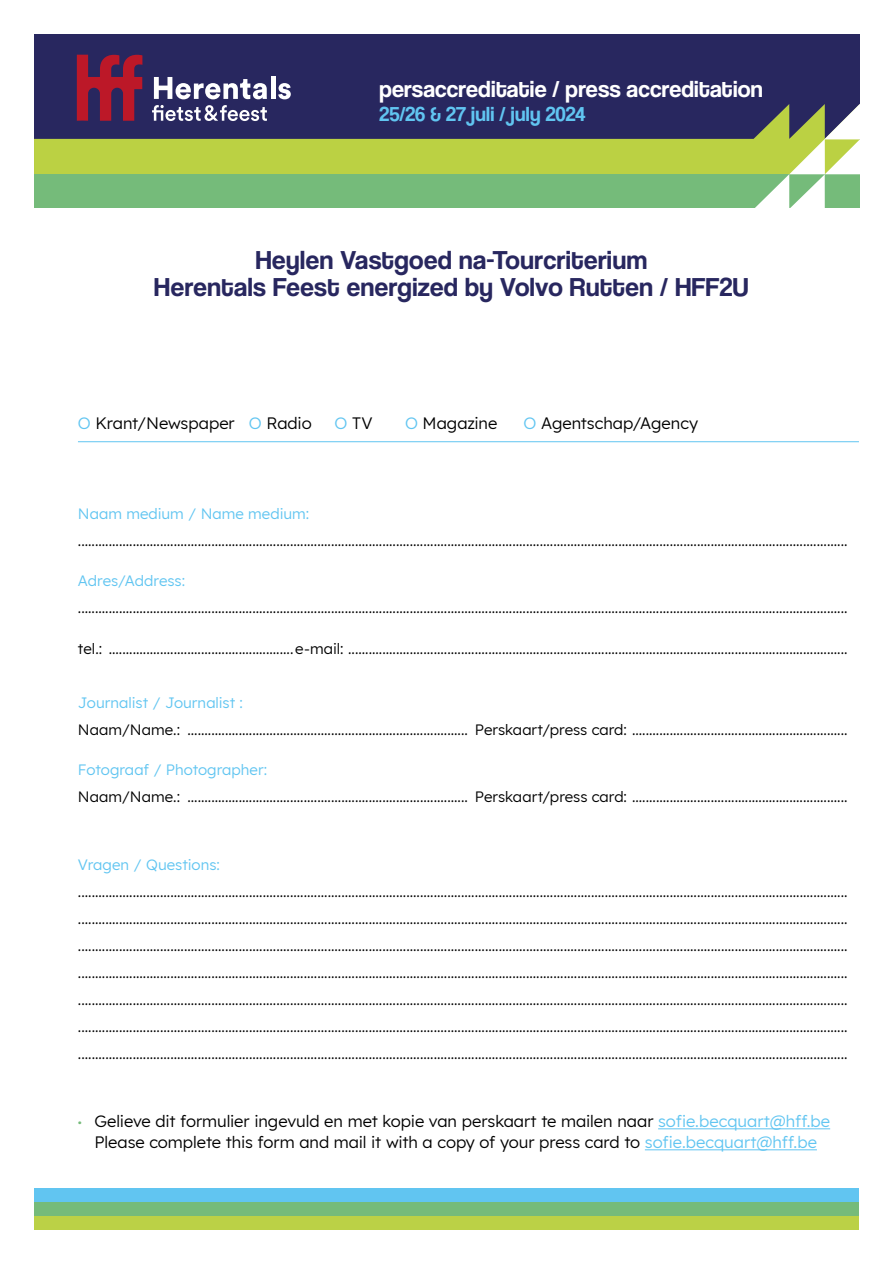
<style>
.page{position:relative;width:893px;height:1263px;background:#fff}
.page>*{position:absolute;margin:0;border:0;box-sizing:border-box;transform-origin:0 0}
.t1{font:27px/27px "Coolvetica Rg";letter-spacing:.015em;color:#28275f;text-align:center}
.t2{font:24px "Coolvetica Rg";letter-spacing:.005em;color:#fff}
.t3{font:21px "Coolvetica Rg";letter-spacing:.005em;color:#61c5f1}
.t4{font:300 16.5px/21px "Lexend Deca";letter-spacing:-.005em;color:#000;text-align:center}
.t5{font:300 15px/27px "Lexend Deca";color:#000;text-align:justify}
.t6{font:300 15px "Lexend Deca";color:#61c5f1}
.s1{color:#61c5f1}
.s2{font-size:12px;color:#75bb7a}
</style>
<div class="page">
<div style="left:35px;top:1188px;width:824px;height:14px;background:#61c5f1"></div>
<div style="left:35px;top:1202px;width:824px;height:14px;background:#75bb7a"></div>
<div style="left:35px;top:1216px;width:824px;height:13px;background:#bbd146"></div>
<div style="left:34px;top:34px;width:826px;height:174px;background:#28275f"></div>
<svg style="left:34px;top:104px;width:706px;height:104px;fill:#bbd143"></svg>
<div style="left:34px;top:174px;width:826px;height:33px;background:#75bb7a"></div>
<svg style="left:154px;top:77px;width:113px;height:22px"></svg>
<hr style="left:271px;top:77px;width:4px;height:22px;background:#fff">
<svg style="left:278px;top:83px;width:13px;height:16px"></svg>
<svg style="left:152px;top:105px;width:115px;height:16px"></svg>
<svg style="left:77px;top:55px;width:65px;height:66px"></svg>
<svg style="left:740px;top:104px;width:120px;height:104px"></svg>
<hr style="left:78px;top:441px;width:781px;height:1px;background:#61c5f1">
<hr style="left:658px;top:1128px;width:172px;height:1px;background:#61c5f1">
<hr style="left:645px;top:1149px;width:172px;height:1px;background:#61c5f1">
<h2 class="t2" style="left:379px;top:75px;width:385px">persaccreditatie / press accreditation</h2>
<h3 class="t3" style="left:379px;top:102px;width:207px">25/26 &amp; 27 juli / july 2024</h3>
<h1 class="t1" style="left:154px;top:247px;width:596px">Heylen Vastgoed na-Tourcriterium<br>Herentals Feest energized by Volvo Rutten / HFF2U</h1>
<p class="t4" style="left:78px;top:412px;width:235px"><span class="s1">O</span> Krant/Newspaper <span class="s1">O</span> Radio</p>
<p class="t4" style="left:334px;top:412px;width:40px"><span class="s1">O</span> TV</p>
<p class="t4" style="left:405px;top:412px;width:94px"><span class="s1">O</span> Magazine</p>
<p class="t4" style="left:523px;top:412px;width:176px"><span class="s1">O</span> Agentschap/Agency</p>
<p class="t6" style="left:78px;top:503px;width:233px">Naam medium / Name medium:</p>
<p class="t5" style="left:78px;top:526px;width:771px">.................................................................................................................................................................................................................................</p>
<p class="t6" style="left:78px;top:570px;width:109px">Adres/Address:</p>
<p class="t5" style="left:78px;top:594px;width:771px">.................................................................................................................................................................................................................................</p>
<p class="t5" style="left:78px;top:634px;width:771px">tel.: ......................................................e-mail: ..................................................................................................................................................</p>
<p class="t6" style="left:78px;top:692px;width:167px">Journalist / Journalist :</p>
<p class="t5" style="left:78px;top:715px;width:771px">Naam/Name.: .................................................................................. Perskaart/press card: ...............................................................</p>
<p class="t6" style="left:78px;top:759px;width:191px">Fotograaf / Photographer:</p>
<p class="t5" style="left:78px;top:783px;width:771px">Naam/Name.: .................................................................................. Perskaart/press card: ...............................................................</p>
<p class="t6" style="left:78px;top:854px;width:143px">Vragen / Questions:</p>
<p class="t5" style="left:78px;top:877px;width:771px">................................................................................................................................................................................................................................. ................................................................................................................................................................................................................................. ................................................................................................................................................................................................................................. ................................................................................................................................................................................................................................. ................................................................................................................................................................................................................................. ................................................................................................................................................................................................................................. .................................................................................................................................................................................................................................</p>
<p class="t4" style="left:78px;top:1110px;width:754px"><span class="s2">•</span> Gelieve dit formulier ingevuld en met kopie van perskaart te mailen naar <span class="s1">sofie.becquart@hff.be<br></span>Please complete this form and mail it with a copy of your press card to <span class="s1">sofie.becquart@hff.be</span></p>
</div>
